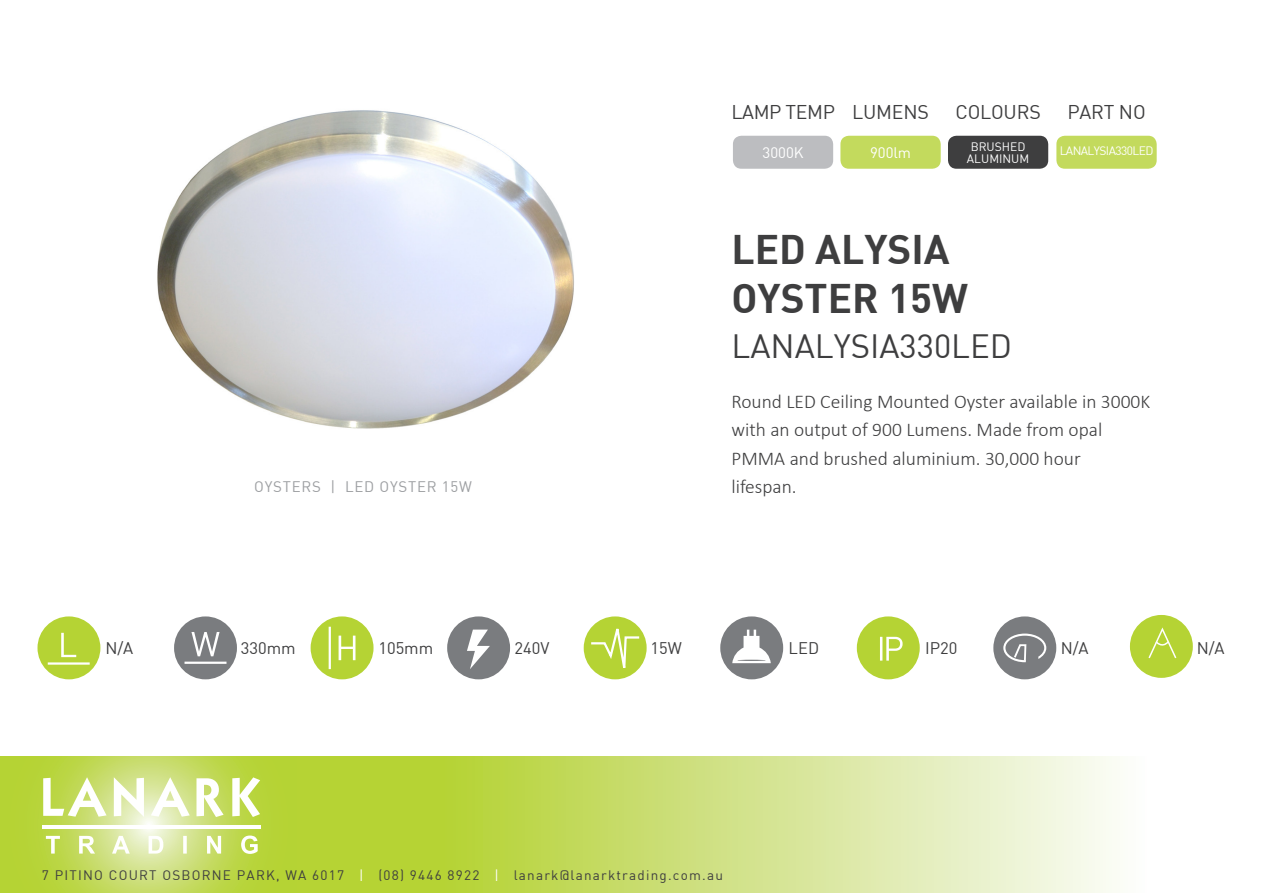
<style>
.page{position:relative;width:1263px;height:893px;background:#fff}
.page>*{position:absolute;margin:0;border:0;box-sizing:border-box;transform-origin:0 0}
.t1{font:700 40.5px/49.5px "DI Nbek";color:#3e3e3f}
.t2{font:33px "DIN Bek";color:#3e3e3f}
.t3{font:300 19.5px/28.5px "Calibri";color:#3e3e3f}
.t4{font:19.5px "DIN Bek";letter-spacing:-.01em;color:#3e3e3f}
.t5{font:16.5px "DIN Bek";color:#3e3e3f}
.t6{font:15px "DIN Bek";letter-spacing:.05em;color:#9d9fa2}
.t7{font:15px "DIN Bek";color:#fff}
.t8{font:13.5px "DIN Bek";letter-spacing:.09em;color:#3e3e3f}
.t9{font:12px "DIN Bek";letter-spacing:-.05em;color:#fff}
.t10{font:12px/12px "DIN Bek";color:#fff;text-align:center}
.s1{color:#fff}
</style>
<div class="page">
<svg style="left:297px;top:757px;width:820px;height:136px"></svg>
<svg style="left:0;top:757px;width:297px;height:136px"></svg>
<svg style="left:43px;top:777px;width:64px;height:40px"></svg>
<svg style="left:114px;top:777px;width:30px;height:40px"></svg>
<svg style="left:151px;top:777px;width:39px;height:40px"></svg>
<svg style="left:196px;top:778px;width:28px;height:39px"></svg>
<svg style="left:232px;top:777px;width:28px;height:40px"></svg>
<hr style="left:42px;top:825px;width:219px;height:4px;background:#fff">
<svg style="left:46px;top:835px;width:212px;height:19px"></svg>
<div style="left:174px;top:616px;width:63px;height:63px;background:#7a7c7f;border-radius:50%"></div>
<hr style="left:185px;top:662px;width:41px;height:2px;background:#fff">
<svg style="left:191px;top:632px;width:29px;height:24px"></svg>
<div style="left:720px;top:616px;width:63px;height:63px;background:#7a7c7f;border-radius:50%"></div>
<svg style="left:732px;top:630px;width:39px;height:33px"></svg>
<div style="left:584px;top:616px;width:63px;height:63px;background:#b5d334;border-radius:50%"></div>
<svg style="left:589px;top:618px;width:52px;height:62px"></svg>
<div style="left:311px;top:616px;width:62px;height:63px;background:#b5d334;border-radius:50%"></div>
<hr style="left:329px;top:627px;width:2px;height:42px;background:#fff">
<svg style="left:339px;top:636px;width:16px;height:24px"></svg>
<div style="left:857px;top:616px;width:63px;height:63px;background:#b5d334;border-radius:50%"></div>
<svg style="left:880px;top:637px;width:22px;height:24px"></svg>
<div style="left:447px;top:616px;width:63px;height:63px;background:#7a7c7f;border-radius:50%"></div>
<svg style="left:467px;top:630px;width:23px;height:39px"></svg>
<div style="left:993px;top:616px;width:63px;height:63px;background:#7a7c7f;border-radius:50%"></div>
<svg style="left:1003px;top:634px;width:43px;height:28px"></svg>
<div style="left:38px;top:616px;width:62px;height:63px;background:#b5d334;border-radius:50%"></div>
<hr style="left:48px;top:662px;width:42px;height:3px;background:#fff">
<svg style="left:61px;top:633px;width:15px;height:24px"></svg>
<div style="left:1130px;top:615px;width:63px;height:63px;background:#b5d334;border-radius:50%"></div>
<svg style="left:1148px;top:627px;width:29px;height:32px"></svg>
<img style="left:157px;top:110px;width:417px;height:319px">
<div style="left:733px;top:136px;width:100px;height:33px;background:#bcbdc0;border-radius:9px"></div>
<div style="left:1056px;top:136px;width:101px;height:33px;background:#c3da5d;border-radius:9px"></div>
<div style="left:948px;top:136px;width:100px;height:33px;background:#3e3e3f;border-radius:9px"></div>
<div style="left:840px;top:136px;width:101px;height:33px;background:#c3da5d;border-radius:9px"></div>
<p class="t6" style="left:254px;top:477px;width:219px">OYSTERS | LED OYSTER 15W</p>
<p class="t4" style="left:731px;top:100px;width:105px">LAMP TEMP</p>
<p class="t7" style="left:762px;top:143px;width:43px">3000K</p>
<p class="t4" style="left:852px;top:100px;width:78px">LUMENS</p>
<p class="t7" style="left:870px;top:143px;width:43px">900lm</p>
<p class="t4" style="left:955px;top:100px;width:87px">COLOURS</p>
<p class="t4" style="left:1067px;top:100px;width:80px">PART NO</p>
<p class="t9" style="left:1060px;top:144px;width:95px">LANALYSIA330LED</p>
<p class="t10" style="left:967px;top:140px;width:64px">BRUSHED<br>ALUMINUM</p>
<p class="t1" style="left:731px;top:222px;width:238px">LED ALYSIA<br>OYSTER 15W</p>
<p class="t2" style="left:731px;top:326px;width:282px">LANALYSIA330LED</p>
<p class="t3" style="left:731px;top:387px;width:420px">Round LED Ceiling Mounted Oyster available in 3000K with an output of 900 Lumens. Made from opal PMMA and brushed aluminium. 30,000 hour lifespan.</p>
<p class="t5" style="left:105px;top:637px;width:30px">N/A</p>
<p class="t5" style="left:241px;top:637px;width:56px">330mm</p>
<p class="t5" style="left:378px;top:637px;width:56px">105mm</p>
<p class="t5" style="left:515px;top:637px;width:36px">240V</p>
<p class="t5" style="left:650px;top:637px;width:33px">15W</p>
<p class="t5" style="left:789px;top:637px;width:32px">LED</p>
<p class="t5" style="left:925px;top:637px;width:34px">IP20</p>
<p class="t5" style="left:1061px;top:637px;width:30px">N/A</p>
<p class="t5" style="left:1197px;top:637px;width:30px">N/A</p>
<p class="t8" style="left:42px;top:866px;width:682px">7 PITINO COURT OSBORNE PARK, WA 6017 <span class="s1">|</span> (08) 9446 8922 <span class="s1">|</span> lanark@lanarktrading.com.au</p>
</div>
